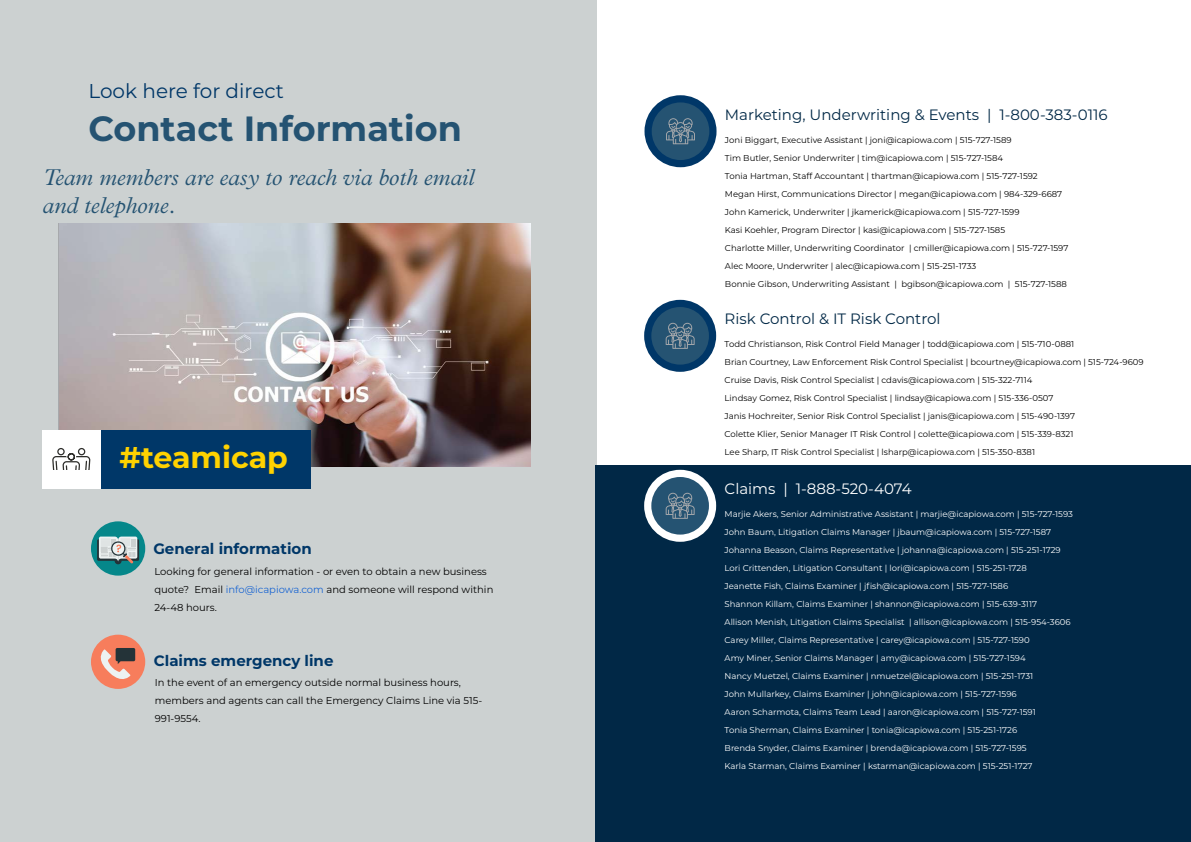
<style>
.page{position:relative;width:1191px;height:842px;background:#fff}
.page>*{position:absolute;margin:0;border:0;box-sizing:border-box;transform-origin:0 0}
.t1{font:700 35px "Montserrat";color:#255372}
.t2{font:700 30px "Montserrat";color:#ffd200}
.t3{font:italic 300 23px/27.6px "Plantin MT Pro";color:#255372}
.t4{font:20px "Montserrat";color:#003768}
.t5{font:15px "Montserrat";color:#012846}
.t6{font:700 15px "Montserrat";color:#003768}
.t7{font:15px "Montserrat";color:#fff}
.t8{font:10px/18px "Montserrat";color:#000}
.t9{font:8.5px/18px "Montserrat";color:#000}
.t10{font:8.5px/18px "Montserrat";color:#fff}
.s1{color:#1965d1}
</style>
<div class="page">
<div style="left:0;top:0;width:596px;height:842px;background:#ccd1d1"></div>
<img style="left:59px;top:223px;width:471px;height:244px">
<div style="left:101px;top:430px;width:209px;height:59px;background:#003768"></div>
<div style="left:43px;top:430px;width:58px;height:59px;background:#fff"></div>
<div style="left:91px;top:635px;width:54px;height:54px;background:#f77d5c;border-radius:50%"></div>
<svg style="left:96px;top:648px;width:39px;height:36px"></svg>
<svg style="left:52px;top:448px;width:39px;height:21px"></svg>
<div style="left:91px;top:521px;width:54px;height:55px;background:#05878a;border-radius:50%"></div>
<svg style="left:97px;top:539px;width:42px;height:22px"></svg>
<svg style="left:99px;top:537px;width:38px;height:27px"></svg>
<div style="left:595px;top:465px;width:596px;height:377px;background:#012846"></div>
<div style="left:644px;top:95px;width:72px;height:72px;background:#003768;border-radius:50%"></div>
<div style="left:651px;top:102px;width:58px;height:58px;background:#255372;border-radius:50%"></div>
<svg style="left:666px;top:118px;width:29px;height:26px"></svg>
<div style="left:644px;top:300px;width:72px;height:72px;background:#003768;border-radius:50%"></div>
<div style="left:651px;top:307px;width:58px;height:58px;background:#255372;border-radius:50%"></div>
<svg style="left:665px;top:323px;width:29px;height:26px"></svg>
<div style="left:644px;top:470px;width:72px;height:72px;background:#fff;border-radius:50%"></div>
<div style="left:651px;top:477px;width:58px;height:58px;background:#255372;border-radius:50%"></div>
<svg style="left:665px;top:493px;width:29px;height:26px"></svg>
<h3 class="t4" style="left:88px;top:78px;width:197px">Look here for direct</h3>
<h1 class="t1" style="left:88px;top:103px;width:375px">Contact Information</h1>
<h3 class="t3" style="left:43px;top:164px;width:433px">Team members are easy to reach via both email and telephone.</h3>
<h2 class="t2" style="left:119px;top:436px;width:170px">#teamicap</h2>
<h3 class="t6" style="left:153px;top:538px;width:160px">General information</h3>
<p class="t8" style="left:154px;top:562px;width:340px">Looking for general information - or even to obtain a new business quote? Email <span class="s1">info@icapiowa.com</span> and someone will respond within<br>24-48 hours.</p>
<h3 class="t6" style="left:154px;top:650px;width:181px">Claims emergency line</h3>
<p class="t8" style="left:155px;top:673px;width:329px">In the event of an emergency outside normal business hours, members and agents can call the Emergency Claims Line via 515-<br>991-9554.</p>
<h3 class="t5" style="left:725px;top:104px;width:384px">Marketing, Underwriting &amp; Events | 1-800-383-0116</h3>
<p class="t9" style="left:725px;top:130px;width:345px">Joni Biggart, Executive Assistant | joni@icapiowa.com | 515-727-1589<br>Tim Butler, Senior Underwriter | tim@icapiowa.com | 515-727-1584<br>Tonia Hartman, Staff Accountant | thartman@icapiowa.com | 515-727-1592<br>Megan Hirst, Communications Director | megan@icapiowa.com | 984-329-6687<br>John Kamerick, Underwriter | jkamerick@icapiowa.com | 515-727-1599<br>Kasi Koehler, Program Director | kasi@icapiowa.com | 515-727-1585<br>Charlotte Miller, Underwriting Coordinator | cmiller@icapiowa.com | 515-727-1597<br>Alec Moore, Underwriter | alec@icapiowa.com | 515-251-1733<br>Bonnie Gibson, Underwriting Assistant | bgibson@icapiowa.com | 515-727-1588</p>
<h3 class="t5" style="left:724px;top:309px;width:217px">Risk Control &amp; IT Risk Control</h3>
<p class="t9" style="left:724px;top:335px;width:421px">Todd Christianson, Risk Control Field Manager | todd@icapiowa.com | 515-710-0881<br>Brian Courtney, Law Enforcement Risk Control Specialist | bcourtney@icapiowa.com | 515-724-9609<br>Cruise Davis, Risk Control Specialist | cdavis@icapiowa.com | 515-322-7114<br>Lindsay Gomez, Risk Control Specialist | lindsay@icapiowa.com | 515-336-0507<br>Janis Hochreiter, Senior Risk Control Specialist | janis@icapiowa.com | 515-490-1397<br>Colette Klier, Senior Manager IT Risk Control | colette@icapiowa.com | 515-339-8321<br>Lee Sharp, IT Risk Control Specialist | lsharp@icapiowa.com | 515-350-8381</p>
<h3 class="t7" style="left:724px;top:479px;width:188px">Claims | 1-888-520-4074</h3>
<p class="t10" style="left:724px;top:505px;width:350px">Marjie Akers, Senior Administrative Assistant | marjie@icapiowa.com | 515-727-1593<br>John Baum, Litigation Claims Manager | jbaum@icapiowa.com | 515-727-1587<br>Johanna Beason, Claims Representative | johanna@icapiowa.com | 515-251-1729<br>Lori Crittenden, Litigation Consultant | lori@icapiowa.com | 515-251-1728<br>Jeanette Fish, Claims Examiner | jfish@icapiowa.com | 515-727-1586<br>Shannon Killam, Claims Examiner | shannon@icapiowa.com | 515-639-3117<br>Allison Menish, Litigation Claims Specialist | allison@icapiowa.com | 515-954-3606<br>Carey Miller, Claims Representative | carey@icapiowa.com | 515-727-1590<br>Amy Miner, Senior Claims Manager | amy@icapiowa.com | 515-727-1594<br>Nancy Muetzel, Claims Examiner | nmuetzel@icapiowa.com | 515-251-1731<br>John Mullarkey, Claims Examiner | john@icapiowa.com | 515-727-1596<br>Aaron Scharmota, Claims Team Lead | aaron@icapiowa.com | 515-727-1591<br>Tonia Sherman, Claims Examiner | tonia@icapiowa.com | 515-251-1726<br>Brenda Snyder, Claims Examiner | brenda@icapiowa.com | 515-727-1595<br>Karla Starman, Claims Examiner | kstarman@icapiowa.com | 515-251-1727</p>
</div>
